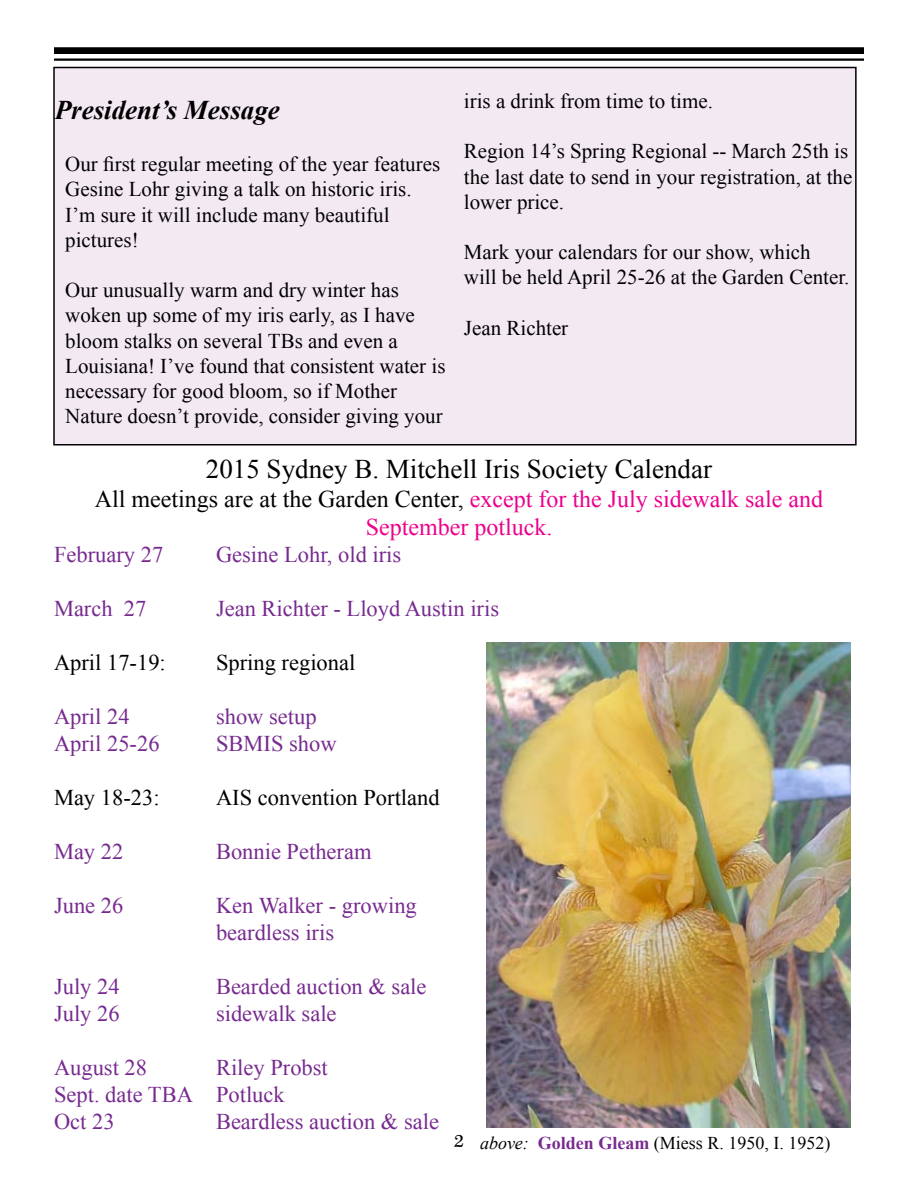
<style>
.page{position:relative;width:918px;height:1188px;background:#fff}
.page>*{position:absolute;margin:0;border:0;box-sizing:border-box;transform-origin:0 0}
.t1{font:27px "Times New Roman";color:#000}
.t2{font:italic 700 27px "Times New Roman";color:#000}
.t3{font:24px/28.8px "Times New Roman";color:#ec008c;text-align:center}
.t4{font:22.5px/27px "Times New Roman";color:#772a8f}
.t5{font:22.5px "Times New Roman";color:#000}
.t6{font:21px/25.2px "Times New Roman";color:#000}
.t7{font:18px "Times New Roman";color:#000}
.t8{font:18px "Plantagenet Cherokee";color:#000}
.s1{color:#000}
.s2{font-style:italic}
.s3{font-weight:700;color:#772a8f}
</style>
<div class="page">
<div style="left:54px;top:47px;width:810px;height:7px;background:#000"></div>
<hr style="left:54px;top:58px;width:810px;height:3px;background:#000">
<div style="left:54px;top:68px;width:802px;height:377px;background:#f3e9f3"></div>
<div style="left:53px;top:67px;width:804px;height:379px;border:2px solid #000"></div>
<img style="left:486px;top:643px;width:364px;height:485px">
<p class="t2" style="left:55px;top:91px;width:227px">President’s Message</p>
<p class="t6" style="left:65px;top:151px;width:376px">Our first regular meeting of the year features Gesine Lohr giving a talk on historic iris.<br>I’m sure it will include many beautiful pictures!</p>
<p class="t6" style="left:65px;top:277px;width:382px">Our unusually warm and dry winter has woken up some of my iris early, as I have bloom stalks on several TBs and even a Louisiana! I’ve found that consistent water is necessary for good bloom, so if Mother Nature doesn’t provide, consider giving your</p>
<p class="t6" style="left:464px;top:88px;width:251px">iris a drink from time to time.</p>
<p class="t6" style="left:464px;top:138px;width:390px">Region 14’s Spring Regional -- March 25th is the last date to send in your registration, at the lower price.</p>
<p class="t6" style="left:464px;top:239px;width:387px">Mark your calendars for our show, which<br>will be held April 25-26 at the Garden Center.</p>
<p class="t6" style="left:464px;top:315px;width:106px">Jean Richter</p>
<p class="t1" style="left:206px;top:451px;width:508px">2015 Sydney B. Mitchell Iris Society Calendar</p>
<p class="t3" style="left:95px;top:484px;width:730px"><span class="s1">All meetings are at the Garden Center,</span> except for the July sidewalk sale and<br>September potluck.</p>
<p class="t4" style="left:54px;top:541px;width:111px">February 27</p>
<p class="t4" style="left:216px;top:541px;width:187px">Gesine Lohr, old iris</p>
<p class="t4" style="left:54px;top:595px;width:94px">March 27</p>
<p class="t4" style="left:216px;top:595px;width:285px">Jean Richter - Lloyd Austin iris</p>
<p class="t5" style="left:54px;top:648px;width:113px">April 17-19:</p>
<p class="t5" style="left:216px;top:648px;width:141px">Spring regional</p>
<p class="t4" style="left:54px;top:703px;width:77px">April 24</p>
<p class="t4" style="left:216px;top:703px;width:102px">show setup</p>
<p class="t4" style="left:54px;top:730px;width:107px">April 25-26</p>
<p class="t4" style="left:216px;top:730px;width:122px">SBMIS show</p>
<p class="t5" style="left:54px;top:783px;width:107px">May 18-23:</p>
<p class="t5" style="left:216px;top:783px;width:225px">AIS convention Portland</p>
<p class="t4" style="left:54px;top:838px;width:71px">May 22</p>
<p class="t4" style="left:216px;top:838px;width:157px">Bonnie Petheram</p>
<p class="t4" style="left:54px;top:892px;width:71px">June 26</p>
<p class="t4" style="left:216px;top:892px;width:202px">Ken Walker - growing beardless iris</p>
<p class="t4" style="left:54px;top:973px;width:67px">July 24</p>
<p class="t4" style="left:216px;top:973px;width:212px">Bearded auction &amp; sale</p>
<p class="t4" style="left:54px;top:1000px;width:67px">July 26</p>
<p class="t4" style="left:216px;top:1000px;width:122px">sidewalk sale</p>
<p class="t4" style="left:54px;top:1054px;width:95px">August 28</p>
<p class="t4" style="left:54px;top:1054px;width:275px;text-indent:162px">Riley Probst<br>Sept. date TBA Potluck<br>Oct 23</p>
<p class="t4" style="left:216px;top:1108px;width:225px">Beardless auction &amp; sale</p>
<p class="t8" style="left:454px;top:1129px;width:11px">2</p>
<p class="t7" style="left:480px;top:1131px;width:352px"><span class="s2">above:</span> <span class="s3">Golden Gleam</span> (Miess R. 1950, I. 1952)</p>
</div>
